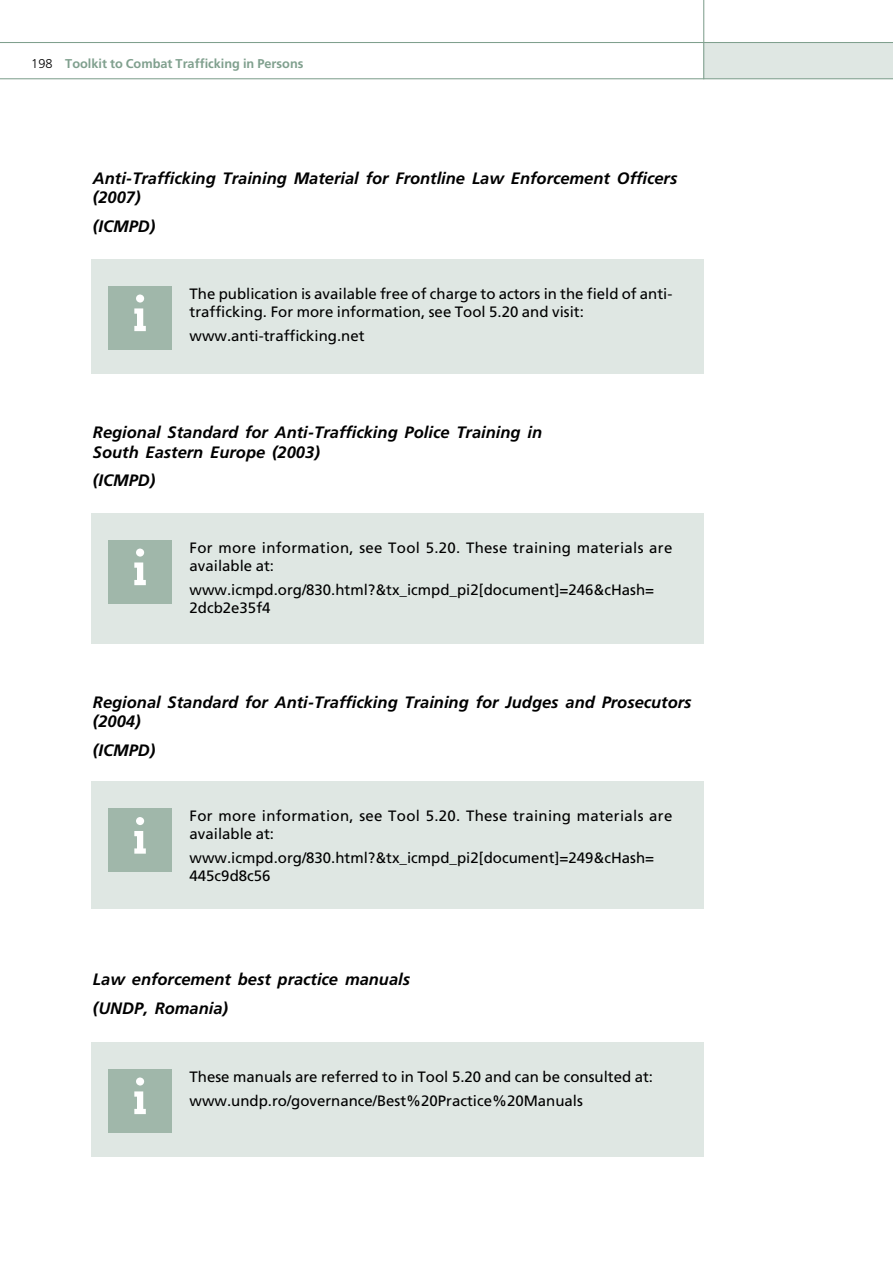
<style>
.page{position:relative;width:893px;height:1263px;background:#fff}
.page>*{position:absolute;margin:0;border:0;box-sizing:border-box;transform-origin:0 0}
.t1{font:700 54px "Beton EF";color:#fff}
.t2{font:italic 700 16.5px/19.5px "Frutiger";color:#000}
.t3{font:15px/18px "Frutiger";color:#000}
.t4{font:15px/18px "Frutiger";letter-spacing:.02em;color:#000}
.t5{font:700 12.75px "Frutiger";color:#80a08e}
.s1{font-weight:300;color:#000}
</style>
<div class="page">
<div style="left:704px;top:43px;width:189px;height:36px;background:#dfe7e3"></div>
<hr style="left:0;top:42px;width:893px;height:1px;background:#80a08e">
<hr style="left:0;top:78px;width:893px;height:1px;background:#80a08e">
<hr style="left:703px;top:0;width:1px;height:79px;background:#80a08e">
<div style="left:91px;top:259px;width:613px;height:115px;background:#dfe7e3"></div>
<div style="left:108px;top:286px;width:64px;height:64px;background:#a0b7aa"></div>
<div style="left:91px;top:513px;width:613px;height:131px;background:#dfe7e3"></div>
<div style="left:108px;top:540px;width:64px;height:64px;background:#a0b7aa"></div>
<div style="left:91px;top:782px;width:613px;height:127px;background:#dfe7e3"></div>
<div style="left:108px;top:808px;width:64px;height:64px;background:#a0b7aa"></div>
<div style="left:91px;top:1042px;width:613px;height:115px;background:#dfe7e3"></div>
<div style="left:108px;top:1069px;width:64px;height:63px;background:#a0b7aa"></div>
<p class="t5" style="left:31px;top:58px;width:274px"><span class="s1">198</span> Toolkit to Combat Trafficking in Persons</p>
<p class="t2" style="left:93px;top:170px;width:586px">Anti-Trafficking Training Material for Frontline Law Enforcement Officers (2007)</p>
<p class="t2" style="left:93px;top:218px;width:64px">(ICMPD)</p>
<h1 class="t1" style="left:132px;top:295px;width:17px">i</h1>
<p class="t3" style="left:190px;top:286px;width:484px">The publication is available free of charge to actors in the field of anti&shy;trafficking. For more information, see Tool 5.20 and visit:</p>
<p class="t3" style="left:190px;top:328px;width:176px">www.anti-trafficking.net</p>
<p class="t2" style="left:93px;top:424px;width:451px">Regional Standard for Anti-Trafficking Police Training in<br>South Eastern Europe (2003)</p>
<p class="t2" style="left:93px;top:472px;width:64px">(ICMPD)</p>
<h1 class="t1" style="left:132px;top:549px;width:17px">i</h1>
<p class="t4" style="left:190px;top:540px;width:484px">For more information, see Tool 5.20. These training materials are available at:</p>
<p class="t3" style="left:190px;top:582px;width:466px">www.icmpd.org/830.html?&amp;tx_icmpd_pi2[document]=246&amp;cHash=<br>2dcb2e35f4</p>
<p class="t2" style="left:93px;top:693px;width:600px">Regional Standard for Anti-Trafficking Training for Judges and Prosecutors (2004)</p>
<p class="t2" style="left:93px;top:741px;width:64px">(ICMPD)</p>
<h1 class="t1" style="left:132px;top:818px;width:17px">i</h1>
<p class="t4" style="left:190px;top:808px;width:484px">For more information, see Tool 5.20. These training materials are available at:</p>
<p class="t3" style="left:190px;top:850px;width:466px">www.icmpd.org/830.html?&amp;tx_icmpd_pi2[document]=249&amp;cHash=<br>445c9d8c56</p>
<p class="t2" style="left:93px;top:966px;width:319px;line-height:28.5px">Law enforcement best practice manuals (UNDP, Romania)</p>
<h1 class="t1" style="left:132px;top:1078px;width:17px">i</h1>
<p class="t3" style="left:190px;top:1065px;width:465px;line-height:24px">These manuals are referred to in Tool 5.20 and can be consulted at: www.undp.ro/governance/Best%20Practice%20Manuals</p>
</div>
